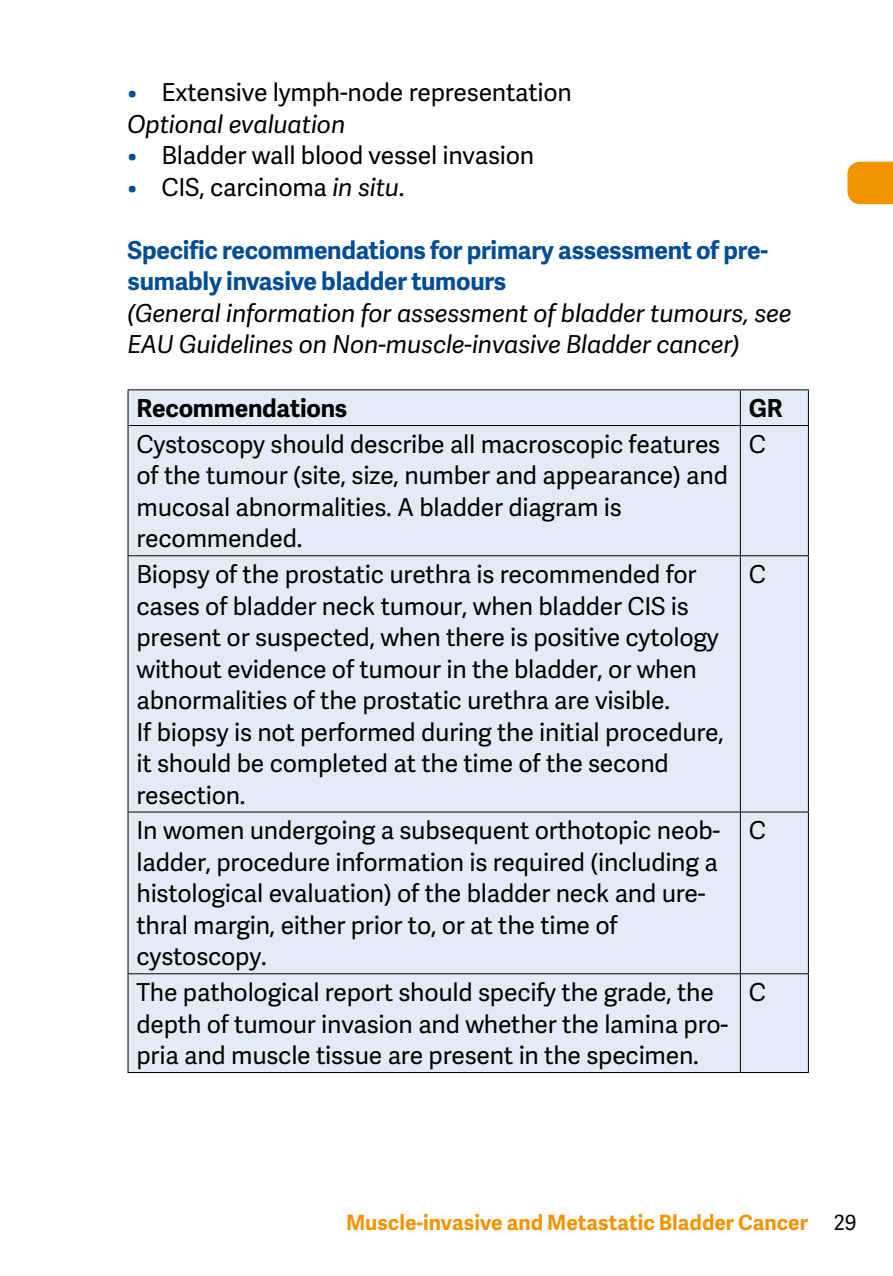
<style>
.page{position:relative;width:893px;height:1276px;background:#fff}
.page>*{position:absolute;margin:0;border:0;box-sizing:border-box;transform-origin:0 0}
.t1{font:24.6px/31.5px "Adelle Sans";letter-spacing:-.01em;color:#000}
.t2{font:italic 24.6px/31.5px "Adelle Sans";letter-spacing:-.01em;color:#000}
.t3{font:700 24.6px/31.5px "Adelle Sans";letter-spacing:-.01em;color:#004d95}
.t4{font:700 24.6px "Adelle Sans";letter-spacing:-.01em;color:#000}
.t5{font:700 21px "Adelle Sans";color:#f29400}
.s1{color:#004d95}
.s2{font-style:italic}
.s3{font-weight:400;color:#000}
</style>
<div class="page">
<div style="left:847px;top:162px;width:46px;height:42px;background:#f29400"></div>
<div style="left:129px;top:390px;width:679px;height:682px;background:#e3ecf6"></div>
<hr style="left:128px;top:389px;width:612px;height:1px;background:#000">
<hr style="left:127px;top:390px;width:2px;height:35px;background:#000">
<hr style="left:740px;top:389px;width:69px;height:1px;background:#000">
<hr style="left:740px;top:390px;width:1px;height:35px;background:#000">
<hr style="left:808px;top:390px;width:1px;height:35px;background:#000">
<hr style="left:128px;top:425px;width:612px;height:1px;background:#000">
<hr style="left:127px;top:426px;width:2px;height:129px;background:#000">
<hr style="left:740px;top:425px;width:69px;height:1px;background:#000">
<hr style="left:740px;top:426px;width:1px;height:129px;background:#000">
<hr style="left:808px;top:426px;width:1px;height:129px;background:#000">
<hr style="left:128px;top:555px;width:612px;height:1px;background:#000">
<hr style="left:127px;top:556px;width:2px;height:255px;background:#000">
<hr style="left:740px;top:555px;width:69px;height:1px;background:#000">
<hr style="left:740px;top:556px;width:1px;height:255px;background:#000">
<hr style="left:808px;top:556px;width:1px;height:255px;background:#000">
<hr style="left:128px;top:811px;width:612px;height:1px;background:#000">
<hr style="left:127px;top:812px;width:2px;height:161px;background:#000">
<hr style="left:740px;top:811px;width:69px;height:1px;background:#000">
<hr style="left:740px;top:812px;width:1px;height:161px;background:#000">
<hr style="left:808px;top:812px;width:1px;height:161px;background:#000">
<hr style="left:128px;top:973px;width:612px;height:1px;background:#000">
<hr style="left:127px;top:974px;width:2px;height:98px;background:#000">
<hr style="left:740px;top:973px;width:69px;height:1px;background:#000">
<hr style="left:740px;top:974px;width:1px;height:98px;background:#000">
<hr style="left:808px;top:974px;width:1px;height:98px;background:#000">
<hr style="left:128px;top:1072px;width:612px;height:1px;background:#000">
<hr style="left:740px;top:1072px;width:69px;height:1px;background:#000">
<p class="t1" style="left:128px;top:76px;width:446px"><span class="s1">•</span> Extensive lymph-node representation<br><span class="s2">Optional evaluation</span></p>
<p class="t1" style="left:128px;top:139px;width:408px"><span class="s1">•</span> Bladder wall blood vessel invasion</p>
<p class="t1" style="left:128px;top:171px;width:278px"><span class="s1">•</span> CIS, carcinoma <span class="s2">in situ</span>.</p>
<p class="t3" style="left:128px;top:233px;width:642px">Specific recommendations for primary assessment of pre&shy;sumably invasive bladder tumours</p>
<p class="t2" style="left:128px;top:296px;width:665px">(General information for assessment of bladder tumours, see<br>EAU Guidelines on Non-muscle-invasive Bladder cancer)</p>
<p class="t4" style="left:137px;top:390px;width:212px">Recommendations</p>
<p class="t4" style="left:749px;top:390px;width:35px">GR</p>
<p class="t1" style="left:137px;top:427px;width:593px">Cystoscopy should describe all macroscopic features of the tumour (site, size, number and appearance) and mucosal abnormalities. A bladder diagram is recommended.</p>
<p class="t1" style="left:749px;top:427px;width:19px">C</p>
<p class="t1" style="left:137px;top:558px;width:589px">Biopsy of the prostatic urethra is recommended for cases of bladder neck tumour, when bladder CIS is present or suspected, when there is positive cytology without evidence of tumour in the bladder, or when abnormalities of the prostatic urethra are visible.<br>If biopsy is not performed during the initial procedure, it should be completed at the time of the second resection.</p>
<p class="t1" style="left:749px;top:558px;width:19px">C</p>
<p class="t1" style="left:137px;top:814px;width:585px">In women undergoing a subsequent orthotopic neob&shy;ladder, procedure information is required (including a histological evaluation) of the bladder neck and ure&shy;thral margin, either prior to, or at the time of cystoscopy.</p>
<p class="t1" style="left:749px;top:814px;width:19px">C</p>
<p class="t1" style="left:137px;top:975px;width:593px">The pathological report should specify the grade, the depth of tumour invasion and whether the lamina pro&shy;pria and muscle tissue are present in the specimen.</p>
<p class="t1" style="left:749px;top:976px;width:19px">C</p>
<p class="t5" style="left:346px;top:1207px;width:512px">Muscle-invasive and Metastatic Bladder Cancer <span class="s3">29</span></p>
</div>
